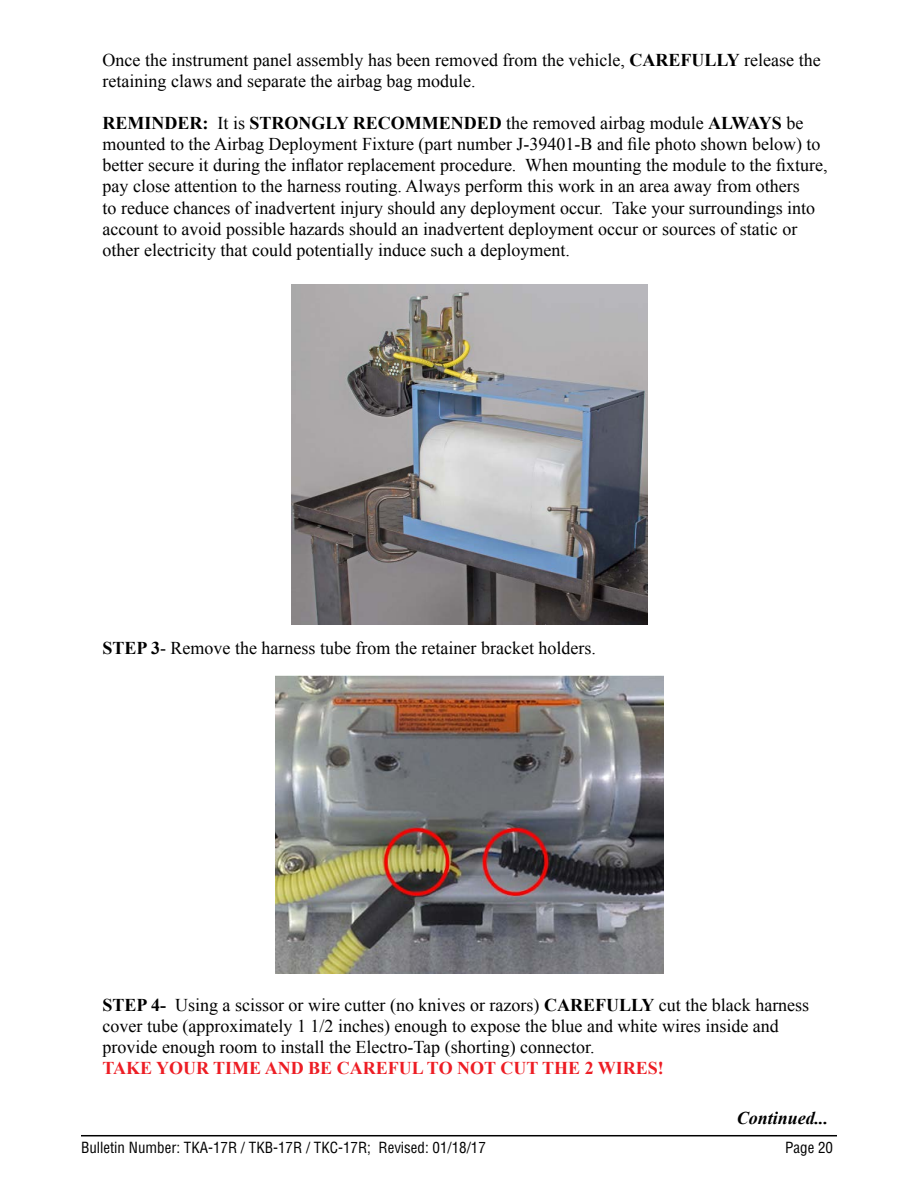
<style>
.page{position:relative;width:918px;height:1188px;background:#fff}
.page>*{position:absolute;margin:0;border:0;box-sizing:border-box;transform-origin:0 0}
.t1{font:18px/21px "Times New Roman";color:#000}
.t2{font:700 18px "Times New Roman";color:#ed1d24}
.t3{font:italic 700 18px "Times New Roman";color:#000}
.t4{font:condensed 15px "Helvetica LT Std";color:#000}
.s1{font-weight:700}
</style>
<div class="page">
<hr style="left:81px;top:1135px;width:756px;height:1px;background:#000">
<img style="left:292px;top:285px;width:356px;height:339px">
<img style="left:276px;top:675px;width:388px;height:299px">
<p class="t1" style="left:103px;top:50px;width:720px">Once the instrument panel assembly has been removed from the vehicle, <span class="s1">CAREFULLY</span> release the retaining claws and separate the airbag bag module.</p>
<p class="t1" style="left:103px;top:113px;width:726px"><span class="s1">REMINDER:</span> It is <span class="s1">STRONGLY RECOMMENDED</span> the removed airbag module <span class="s1">ALWAYS</span> be mounted to the Airbag Deployment Fixture (part number J-39401-B and file photo shown below) to better secure it during the inflator replacement procedure. When mounting the module to the fixture, pay close attention to the harness routing. Always perform this work in an area away from others<br>to reduce chances of inadvertent injury should any deployment occur. Take your surroundings into account to avoid possible hazards should an inadvertent deployment occur or sources of static or other electricity that could potentially induce such a deployment.</p>
<p class="t1" style="left:103px;top:638px;width:495px"><span class="s1">STEP 3</span>- Remove the harness tube from the retainer bracket holders.</p>
<p class="t1" style="left:103px;top:995px;width:708px"><span class="s1">STEP 4-</span> Using a scissor or wire cutter (no knives or razors) <span class="s1">CAREFULLY</span> cut the black harness cover tube (approximately 1 1/2 inches) enough to expose the blue and white wires inside and provide enough room to install the Electro-Tap (shorting) connector.</p>
<p class="t2" style="left:103px;top:1056px;width:563px">TAKE YOUR TIME AND BE CAREFUL TO NOT CUT THE 2 WIRES!</p>
<p class="t3" style="left:737px;top:1105px;width:93px">Continued...</p>
<p class="t4" style="left:81px;top:1138px;width:406px">Bulletin Number: TKA-17R / TKB-17R / TKC-17R; Revised: 01/18/17</p>
<p class="t4" style="left:785px;top:1138px;width:49px">Page 20</p>
</div>
